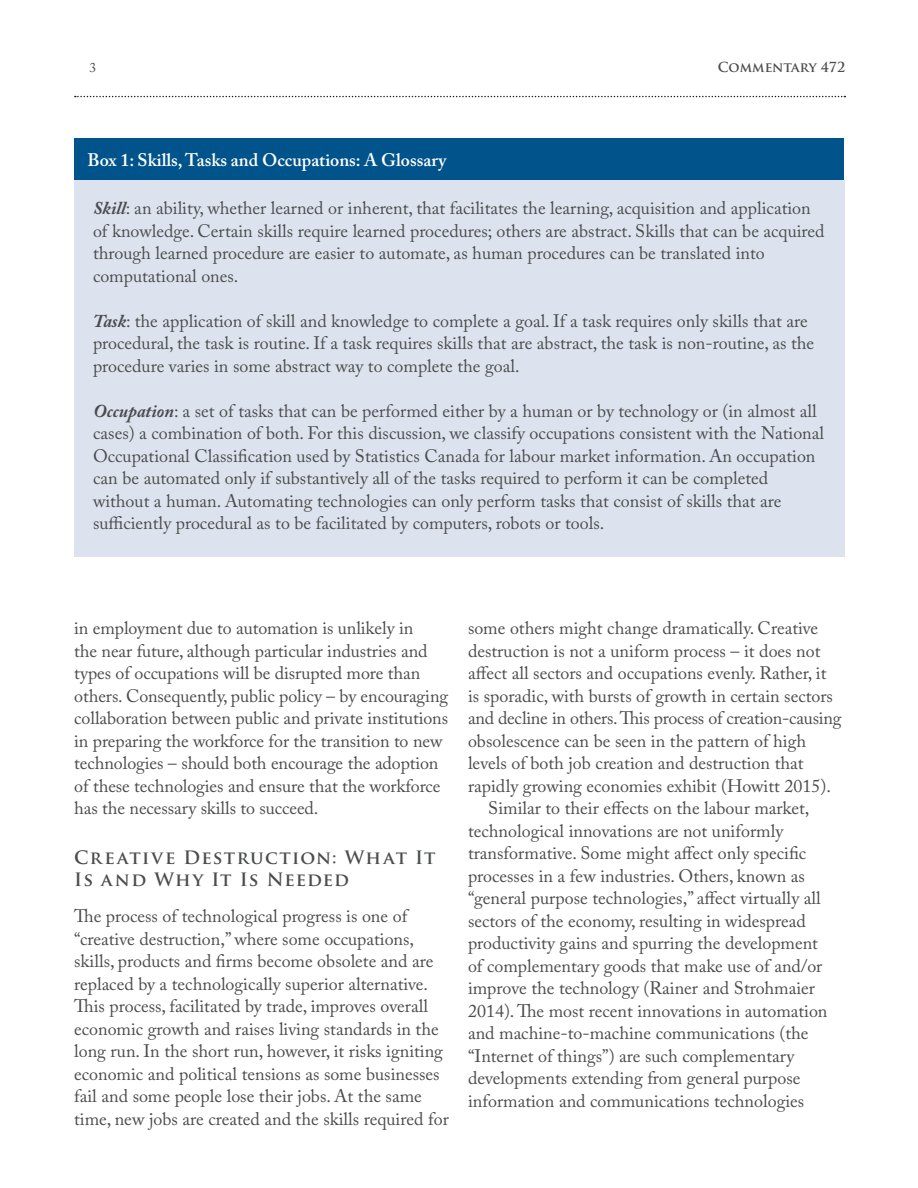
<style>
.page{position:relative;width:918px;height:1188px;background:#fff}
.page>*{position:absolute;margin:0;border:0;box-sizing:border-box;transform-origin:0 0}
.Body_Copy{font:18px/22.5px "Adobe Caslon Pro";color:#4b4c4d}
.Level_One_Head{font:700 18px/22.5px "Trajan Pro";letter-spacing:.065em;color:#4b4c4d}
.Table_Header{font:600 18px "Adobe Caslon Pro";color:#fff}
.t1{font:700 13.5px "Trajan Pro";color:#4b4c4d}
.t2{font:13.5px "Adobe Caslon Pro";color:#4b4c4d}
.s1{font-weight:700;font-style:italic}
</style>
<div class="page">
<svg style="left:75px;top:96px;width:770px;height:1px"></svg>
<div style="left:74px;top:138px;width:770px;height:42px;background:#01548b"></div>
<div style="left:74px;top:181px;width:771px;height:376px;background:#dde3ee"></div>
<p class="t2" style="left:90px;top:59px;width:8px">3</p>
<p class="t1" style="left:718px;top:59px;width:129px">Commentary 472</p>
<p class="Table_Header" style="left:88px;top:149px;width:360px">Box 1: Skills, Tasks and Occupations: A Glossary</p>
<p class="Body_Copy" style="left:93px;top:197px;width:733px"><span class="s1">Skill</span>: an ability, whether learned or inherent, that facilitates the learning, acquisition and application of knowledge. Certain skills require learned procedures; others are abstract. Skills that can be acquired through learned procedure are easier to automate, as human procedures can be translated into computational ones.</p>
<p class="Body_Copy" style="left:93px;top:309px;width:723px"><span class="s1">Task</span>: the application of skill and knowledge to complete a goal. If a task requires only skills that are procedural, the task is routine. If a task requires skills that are abstract, the task is non-routine, as the procedure varies in some abstract way to complete the goal.</p>
<p class="Body_Copy" style="left:93px;top:399px;width:733px"><span class="s1">Occupation</span>: a set of tasks that can be performed either by a human or by technology or (in almost all cases) a combination of both. For this discussion, we classify occupations consistent with the National Occupational Classification used by Statistics Canada for labour market information. An occupation can be automated only if substantively all of the tasks required to perform it can be completed without a human. Automating technologies can only perform tasks that consist of skills that are sufficiently procedural as to be facilitated by computers, robots or tools.</p>
<p class="Body_Copy" style="left:74px;top:617px;width:375px">in employment due to automation is unlikely in<br>the near future, although particular industries and types of occupations will be disrupted more than others. Consequently, public policy – by encouraging collaboration between public and private institutions in preparing the workforce for the transition to new technologies – should both encourage the adoption of these technologies and ensure that the workforce has the necessary skills to succeed.</p>
<p class="Level_One_Head" style="left:74px;top:846px;width:363px">Creative Destruction: What It<br>Is and Why It Is Needed</p>
<p class="Body_Copy" style="left:74px;top:905px;width:376px">The process of technological progress is one of “creative destruction,” where some occupations, skills, products and firms become obsolete and are replaced by a technologically superior alternative.<br>This process, facilitated by trade, improves overall economic growth and raises living standards in the long run. In the short run, however, it risks igniting economic and political tensions as some businesses fail and some people lose their jobs. At the same time, new jobs are created and the skills required for</p>
<p class="Body_Copy" style="left:468px;top:617px;width:375px">some others might change dramatically. Creative destruction is not a uniform process – it does not affect all sectors and occupations evenly. Rather, it is sporadic, with bursts of growth in certain sectors and decline in others. This process of creation-causing obsolescence can be seen in the pattern of high levels of both job creation and destruction that rapidly growing economies exhibit (Howitt 2015).</p>
<p class="Body_Copy" style="left:468px;top:797px;width:361px;text-indent:20px">Similar to their effects on the labour market, technological innovations are not uniformly transformative. Some might affect only specific processes in a few industries. Others, known as “general purpose technologies,” affect virtually all sectors of the economy, resulting in widespread productivity gains and spurring the development of complementary goods that make use of and/or improve the technology (Rainer and Strohmaier 2014). The most recent innovations in automation and machine-to-machine communications (the “Internet of things”) are such complementary developments extending from general purpose information and communications technologies</p>
</div>
